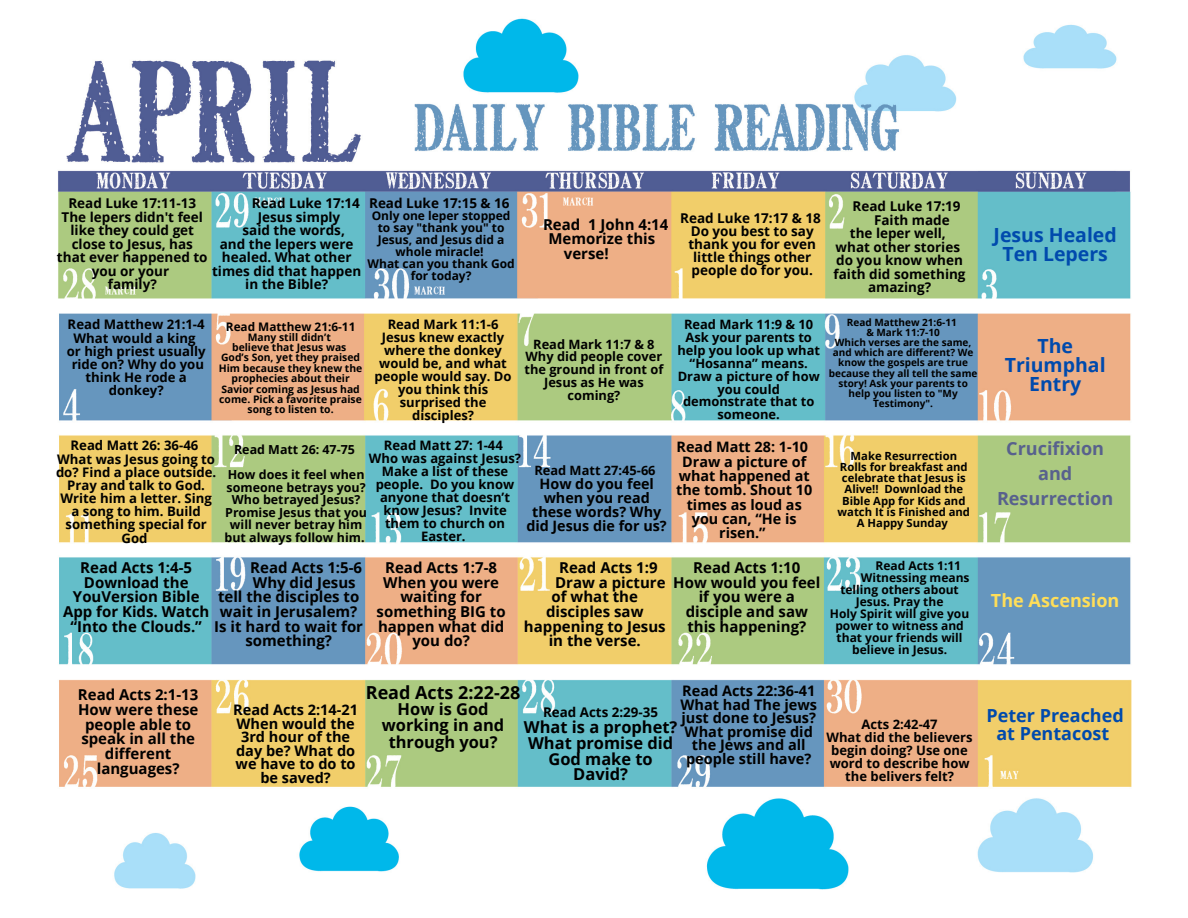
<style>
.page{position:relative;width:1188px;height:918px;background:#fff}
.page>*{position:absolute;margin:0;border:0;box-sizing:border-box;transform-origin:0 0}
.t1{font:700 19.5px/19.2px "Open Sans";color:#004aad;text-align:center}
.t2{font:700 18.15px/24.9px "Open Sans";color:#58618d;text-align:center}
.t3{font:700 18.15px "Open Sans";color:#ffde59}
.t4{font:700 18px "Open Sans";color:#004aad}
.t5{font:700 18px "Open Sans";color:#000}
.t6{font:700 16.5px/15.6px "Open Sans";color:#000;text-align:center}
.t7{font:700 15px/14.7px "Open Sans";color:#000;text-align:center}
.t8{font:700 14.55px/13.5px "Open Sans";color:#000;text-align:center}
.t9{font:700 14.4px/14.4px "Open Sans";color:#000;text-align:center}
.t10{font:700 13.5px/13.5px "Open Sans";color:#000;text-align:center}
.t11{font:700 13.35px "Open Sans";color:#000}
.t12{font:700 13.2px/13.2px "Open Sans";color:#000;text-align:center}
.t13{font:700 13.05px/13px "Open Sans";color:#000;text-align:center}
.t14{font:700 12.9px/12.9px "Open Sans";color:#000;text-align:center}
.t15{font:700 12.45px/12.5px "Open Sans";color:#000;text-align:center}
.t16{font:700 12px/12px "Open Sans";color:#000;text-align:center}
.t17{font:700 11.85px "Open Sans";color:#000}
.t18{font:700 11.25px/11.2px "Open Sans";color:#000;text-align:center}
.t19{font:700 10.35px/10.4px "Open Sans";color:#000;text-align:center}
.t20{font:700 10.05px/10.1px "Open Sans";color:#000;text-align:center}
</style>
<div class="page">
<img style="left:58px;top:18px;width:1074px;height:872px">
<p class="t10" style="left:369px;top:196px;width:142px">Read Luke 17:15 &amp; 16</p>
<p class="t16" style="left:372px;top:209px;width:140px">Only one leper stopped to say "thank you" to<br>Jesus, and Jesus did a whole miracle!</p>
<p class="t16" style="left:368px;top:257px;width:149px">What can you thank God for today?</p>
<p class="t10" style="left:68px;top:196px;width:129px">Read Luke 17:11-13</p>
<p class="t10" style="left:57px;top:210px;width:152px">The lepers didn't feel like they could get close to Jesus, has that ever happened to you or your</p>
<p class="t10" style="left:108px;top:277px;width:50px">family?</p>
<p class="t10" style="left:252px;top:196px;width:109px">Read Luke 17:14</p>
<p class="t10" style="left:258px;top:210px;width:84px">Jesus simply</p>
<p class="t10" style="left:243px;top:223px;width:104px">said the words,</p>
<p class="t10" style="left:212px;top:237px;width:151px">and the lepers were healed. What other times did that happen in the Bible?</p>
<p class="t7" style="left:543px;top:216px;width:127px">Read 1 John 4:14</p>
<p class="t7" style="left:564px;top:231px;width:93px;text-align:left;text-indent:-15px">Memorize this verse!</p>
<p class="t10" style="left:680px;top:211px;width:142px">Read Luke 17:17 &amp; 18</p>
<p class="t10" style="left:688px;top:224px;width:129px;line-height:13px">Do you best to say thank you for even little things other people do for you.</p>
<p class="t10" style="left:853px;top:199px;width:109px">Read Luke 17:19</p>
<p class="t10" style="left:874px;top:213px;width:77px">Faith made</p>
<p class="t10" style="left:850px;top:226px;width:98px">the leper well,</p>
<p class="t10" style="left:836px;top:240px;width:126px">what other stories</p>
<p class="t10" style="left:834px;top:253px;width:134px">do you know when faith did something amazing?</p>
<p class="t1" style="left:994px;top:225px;width:125px">Jesus Healed<br>Ten Lepers</p>
<p class="t12" style="left:68px;top:318px;width:139px">Read Matthew 21:1-4</p>
<p class="t12" style="left:74px;top:331px;width:123px">What would a king</p>
<p class="t12" style="left:67px;top:344px;width:140px">or high priest usually</p>
<p class="t12" style="left:72px;top:357px;width:134px">ride on? Why do you think He rode a donkey?</p>
<p class="t17" style="left:226px;top:318px;width:131px">Read Matthew 21:6-11</p>
<p class="t19" style="left:248px;top:331px;width:85px">Many still didn’t</p>
<p class="t19" style="left:232px;top:342px;width:116px">believe that Jesus was</p>
<p class="t19" style="left:219px;top:352px;width:145px">God’s Son, yet they praised<br>Him because they knew the prophecies about their<br>Savior coming as Jesus had come. Pick a favorite praise song to listen to.</p>
<p class="t13" style="left:388px;top:318px;width:112px">Read Mark 11:1-6</p>
<p class="t13" style="left:375px;top:331px;width:139px">Jesus knew exactly where the donkey would be, and what people would say. Do you think this surprised the disciples?</p>
<p class="t14" style="left:533px;top:337px;width:123px">Read Mark 11:7 &amp; 8</p>
<p class="t14" style="left:524px;top:350px;width:140px">Why did people cover the ground in front of<br>Jesus as He was coming?</p>
<p class="t12" style="left:71px;top:439px;width:129px">Read Matt 26: 36-46</p>
<p class="t12" style="left:56px;top:452px;width:162px">What was Jesus going to do? Find a place outside.<br>Pray and talk to God.<br>Write him a letter. Sing a song to him. Build something special for<br>God</p>
<p class="t13" style="left:384px;top:439px;width:120px">Read Matt 27: 1-44</p>
<p class="t13" style="left:369px;top:452px;width:154px">Who was against Jesus?<br>Make a list of these people. Do you know anyone that doesn’t know Jesus? Invite them to church on<br>Easter.</p>
<p class="t15" style="left:234px;top:443px;width:122px">Read Matt 26: 47-75</p>
<p class="t15" style="left:224px;top:468px;width:144px">How does it feel when someone betrays you?<br>Who betrayed Jesus?<br>Promise Jesus that you will never betray him but always follow him.</p>
<p class="t14" style="left:534px;top:464px;width:123px">Read Matt 27:45-66</p>
<p class="t9" style="left:526px;top:477px;width:142px;line-height:14px">How do you feel when you read these words? Why did Jesus die for us?</p>
<p class="t14" style="left:684px;top:318px;width:131px">Read Mark 11:9 &amp; 10</p>
<p class="t14" style="left:677px;top:331px;width:144px">Ask your parents to help you look up what “Hosanna” means.<br>Draw a picture of how you could demonstrate that to someone.</p>
<p class="t20" style="left:847px;top:317px;width:111px">Read Matthew 21:6-11</p>
<p class="t20" style="left:866px;top:327px;width:75px">&amp; Mark 11:7-10</p>
<p class="t20" style="left:829px;top:338px;width:150px">Which verses are the same, and which are different? We know the gospels are true because they all tell the same story! Ask your parents to help you listen to "My<br>Testimony".</p>
<p class="t1" style="left:1005px;top:336px;width:102px">The<br>Triumphal<br>Entry</p>
<p class="t9" style="left:677px;top:439px;width:133px">Read Matt 28: 1-10</p>
<p class="t9" style="left:676px;top:454px;width:138px">Draw a picture of what happened at the tomb. Shout 10 times as loud as you can, “He is risen.”</p>
<p class="t18" style="left:838px;top:450px;width:134px">Make Resurrection<br>Rolls for breakfast and celebrate that Jesus is<br>Alive!! Download the<br>Bible App for Kids and watch It is Finished and<br>A Happy Sunday</p>
<p class="t2" style="left:997px;top:436px;width:118px">Crucifixion and<br>Resurrection</p>
<p class="t7" style="left:80px;top:560px;width:113px">Read Acts 1:4-5</p>
<p class="t7" style="left:84px;top:575px;width:106px">Download the</p>
<p class="t7" style="left:73px;top:589px;width:128px">YouVersion Bible</p>
<p class="t7" style="left:63px;top:604px;width:148px">App for Kids. Watch</p>
<p class="t7" style="left:71px;top:618px;width:133px">“Into the Clouds.”</p>
<p class="t7" style="left:250px;top:560px;width:113px">Read Acts 1:5-6</p>
<p class="t7" style="left:253px;top:575px;width:104px">Why did Jesus</p>
<p class="t7" style="left:218px;top:589px;width:143px">tell the disciples to</p>
<p class="t7" style="left:214px;top:604px;width:150px">wait in Jerusalem?<br>Is it hard to wait for</p>
<p class="t7" style="left:245px;top:633px;width:88px">something?</p>
<p class="t7" style="left:385px;top:560px;width:113px">Read Acts 1:7-8</p>
<p class="t7" style="left:383px;top:575px;width:117px">When you were</p>
<p class="t7" style="left:400px;top:589px;width:83px">waiting for</p>
<p class="t7" style="left:377px;top:604px;width:131px">something BIG to</p>
<p class="t7" style="left:378px;top:618px;width:128px">happen what did</p>
<p class="t7" style="left:412px;top:633px;width:59px">you do?</p>
<p class="t7" style="left:559px;top:560px;width:100px">Read Acts 1:9</p>
<p class="t7" style="left:555px;top:575px;width:112px">Draw a picture</p>
<p class="t7" style="left:552px;top:589px;width:88px">of what the</p>
<p class="t7" style="left:546px;top:604px;width:99px">disciples saw</p>
<p class="t7" style="left:524px;top:618px;width:143px">happening to Jesus</p>
<p class="t7" style="left:549px;top:633px;width:94px">in the verse.</p>
<p class="t7" style="left:693px;top:560px;width:109px">Read Acts 1:10</p>
<p class="t7" style="left:673px;top:575px;width:149px">How would you feel</p>
<p class="t7" style="left:699px;top:589px;width:98px">if you were a</p>
<p class="t7" style="left:686px;top:604px;width:124px">disciple and saw</p>
<p class="t7" style="left:687px;top:618px;width:120px">this happening?</p>
<p class="t16" style="left:876px;top:560px;width:87px">Read Acts 1:11</p>
<p class="t16" style="left:861px;top:572px;width:110px">Witnessing means</p>
<p class="t16" style="left:840px;top:584px;width:120px">telling others about</p>
<p class="t16" style="left:856px;top:596px;width:89px">Jesus. Pray the</p>
<p class="t16" style="left:830px;top:608px;width:141px">Holy Spirit will give you power to witness and that your friends will believe in Jesus.</p>
<p class="t7" style="left:78px;top:687px;width:122px">Read Acts 2:1-13</p>
<p class="t7" style="left:78px;top:702px;width:122px">How were these people able to speak in all the different languages?</p>
<p class="t8" style="left:682px;top:684px;width:135px">Read Acts 22:36-41</p>
<p class="t8" style="left:680px;top:697px;width:138px">What had The jews just done to Jesus?<br>What promise did the Jews and all people still have?</p>
<p class="t5" style="left:366px;top:680px;width:156px">Read Acts 2:22-28</p>
<p class="t6" style="left:382px;top:701px;width:124px;line-height:16.2px">How is God working in and through you?</p>
<p class="t8" style="left:233px;top:703px;width:126px">Read Acts 2:14-21<br>When would the<br>3rd hour of the day be? What do we have to do to be saved?</p>
<p class="t11" style="left:543px;top:702px;width:116px">Read Acts 2:29-35</p>
<p class="t6" style="left:524px;top:719px;width:155px">What is a prophet?<br>What promise did<br>God make to<br>David?</p>
<p class="t13" style="left:862px;top:717px;width:78px">Acts 2:42-47</p>
<p class="t13" style="left:827px;top:730px;width:148px">What did the believers begin doing? Use one word to describe how the belivers felt?</p>
<p class="t3" style="left:991px;top:587px;width:130px">The Ascension</p>
<p class="t4" style="left:987px;top:703px;width:139px">Peter Preached</p>
<p class="t4" style="left:996px;top:721px;width:114px">at Pentacost</p>
</div>
